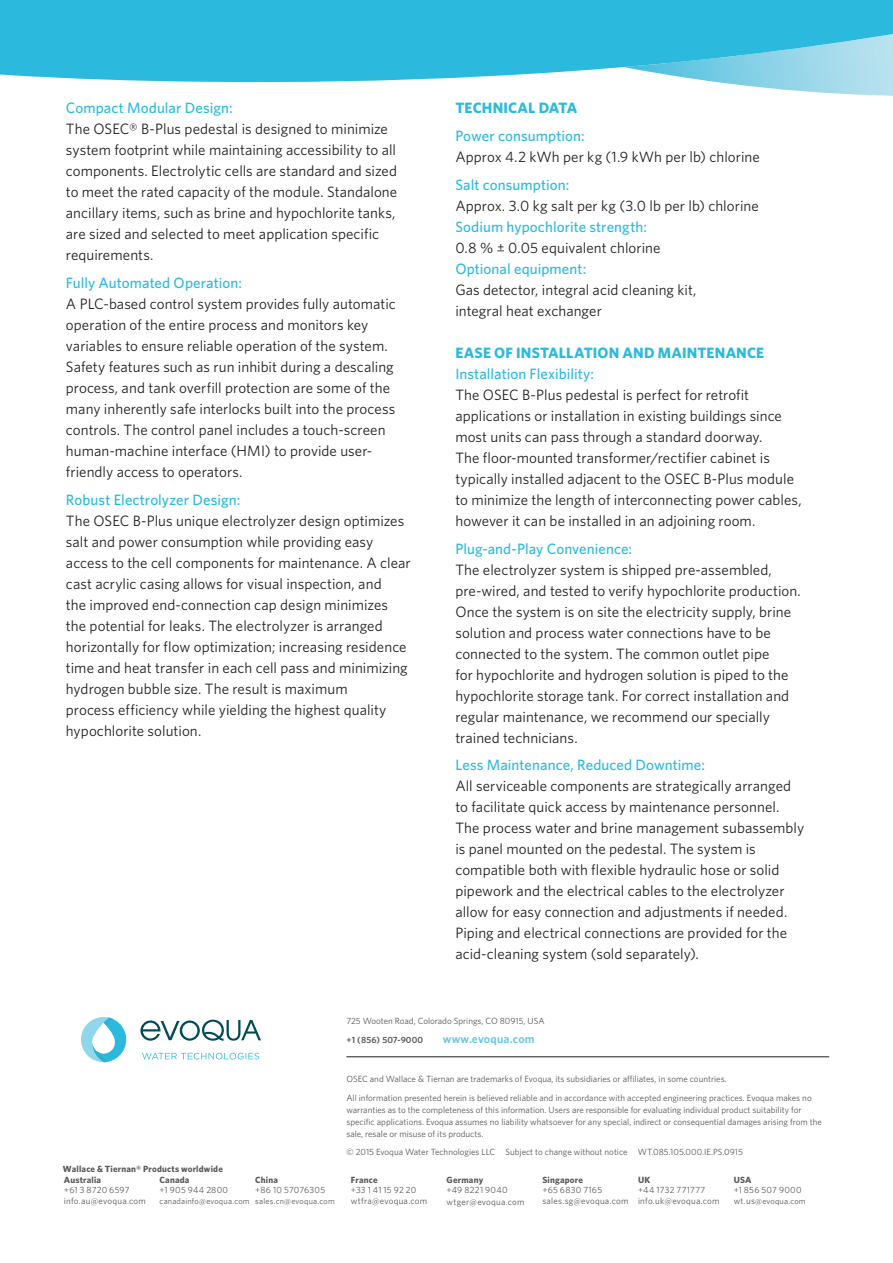
<style>
.page{position:relative;width:893px;height:1263px;background:#fff}
.page>*{position:absolute;margin:0;border:0;box-sizing:border-box;transform-origin:0 0}
.t1{font:15px/21px "Whitney";letter-spacing:.005em;color:#231f20}
.t2{font:500 15px "Whitney";letter-spacing:.005em;color:#2bbadd}
.t3{font:700 15px "Whitney";letter-spacing:.01em;color:#2bbadd}
.t4{font:600 12px "Whitney";letter-spacing:.015em;color:#66c5e2}
.t5{font:9px/12px "Whitney";color:#58595b}
.t6{font:9px/10.5px "Whitney";letter-spacing:.025em;color:#58595b}
.t7{font:700 9px "Whitney";letter-spacing:.025em;color:#58595b}
.t8{font:9px "Whitney";letter-spacing:.03em;color:#58595b}
.t9{font:9px/10.5px "Whitney";letter-spacing:.02em;color:#58595b}
.t10{font:600 9px "Whitney";letter-spacing:.015em;color:#58595b}
.t11{font:8.25px "Whitney";letter-spacing:.02em;color:#58595b}
.s1{font-size:9px}
</style>
<div class="page">
<svg style="left:140px;top:1020px;width:121px;height:21px"></svg>
<svg style="left:142px;top:1053px;width:117px;height:6px"></svg>
<svg style="left:81px;top:1017px;width:45px;height:45px"></svg>
<svg style="left:0;top:0;width:893px;height:96px;fill:#2bbadd"></svg>
<hr style="left:346px;top:1056px;width:483px;height:1px;background:#231f20">
<p class="t2" style="left:66px;top:98px;width:168px">Compact Modular Design:</p>
<p class="t1" style="left:66px;top:118px;width:333px">The OSEC® B-Plus pedestal is designed to minimize system footprint while maintaining accessibility to all components. Electrolytic cells are standard and sized to meet the rated capacity of the module. Standalone ancillary items, such as brine and hypochlorite tanks, are sized and selected to meet application specific requirements.</p>
<p class="t2" style="left:66px;top:273px;width:178px">Fully Automated Operation:</p>
<p class="t1" style="left:66px;top:293px;width:331px">A PLC-based control system provides fully automatic operation of the entire process and monitors key variables to ensure reliable operation of the system.<br>Safety features such as run inhibit during a descaling process, and tank overfill protection are some of the many inherently safe interlocks built into the process controls. The control panel includes a touch-screen human-machine interface (HMI) to provide user&shy;friendly access to operators.</p>
<p class="t2" style="left:66px;top:490px;width:176px">Robust Electrolyzer Design:</p>
<p class="t1" style="left:66px;top:510px;width:346px">The OSEC B-Plus unique electrolyzer design optimizes salt and power consumption while providing easy access to the cell components for maintenance. A clear cast acrylic casing allows for visual inspection, and<br>the improved end-connection cap design minimizes the potential for leaks. The electrolyzer is arranged horizontally for flow optimization; increasing residence time and heat transfer in each cell pass and minimizing hydrogen bubble size. The result is maximum<br>process efficiency while yielding the highest quality hypochlorite solution.</p>
<p class="t3" style="left:455px;top:98px;width:123px">TECHNICAL DATA</p>
<p class="t2" style="left:455px;top:126px;width:131px">Power consumption:</p>
<p class="t1" style="left:455px;top:146px;width:306px">Approx 4.2 kWh per kg (1.9 kWh per lb) chlorine</p>
<p class="t2" style="left:455px;top:175px;width:115px">Salt consumption:</p>
<p class="t1" style="left:455px;top:195px;width:305px">Approx. 3.0 kg salt per kg (3.0 lb per lb) chlorine</p>
<p class="t2" style="left:455px;top:217px;width:193px">Sodium hypochlorite strength:</p>
<p class="t1" style="left:455px;top:237px;width:207px">0.8 % ± 0.05 equivalent chlorine</p>
<p class="t2" style="left:455px;top:259px;width:132px">Optional equipment:</p>
<p class="t1" style="left:455px;top:279px;width:243px">Gas detector, integral acid cleaning kit, integral heat exchanger</p>
<p class="t3" style="left:455px;top:343px;width:310px">EASE OF INSTALLATION AND MAINTENANCE</p>
<p class="t2" style="left:455px;top:364px;width:140px">Installation Flexibility:</p>
<p class="t1" style="left:455px;top:384px;width:348px">The OSEC B-Plus pedestal is perfect for retrofit applications or installation in existing buildings since most units can pass through a standard doorway.<br>The floor-mounted transformer/rectifier cabinet is typically installed adjacent to the OSEC B-Plus module to minimize the length of interconnecting power cables, however it can be installed in an adjoining room.</p>
<p class="t2" style="left:455px;top:538px;width:178px">Plug-and-Play Convenience:</p>
<p class="t1" style="left:455px;top:559px;width:347px">The electrolyzer system is shipped pre-assembled, pre-wired, and tested to verify hypochlorite production.<br>Once the system is on site the electricity supply, brine solution and process water connections have to be connected to the system. The common outlet pipe<br>for hypochlorite and hydrogen solution is piped to the hypochlorite storage tank. For correct installation and regular maintenance, we recommend our specially trained technicians.</p>
<p class="t2" style="left:455px;top:755px;width:251px">Less Maintenance, Reduced Downtime:</p>
<p class="t1" style="left:455px;top:775px;width:350px">All serviceable components are strategically arranged to facilitate quick access by maintenance personnel.<br>The process water and brine management subassembly is panel mounted on the pedestal. The system is compatible both with flexible hydraulic hose or solid pipework and the electrical cables to the electrolyzer allow for easy connection and adjustments if needed.<br>Piping and electrical connections are provided for the acid-cleaning system (sold separately).</p>
<p class="t5" style="left:346px;top:1015px;width:200px">725 Wooten Road, Colorado Springs, CO 80915, USA</p>
<p class="t10" style="left:346px;top:1034px;width:78px">+1 (856) 507-9000</p>
<p class="t4" style="left:443px;top:1031px;width:93px">www.evoqua.com</p>
<p class="t5" style="left:346px;top:1069px;width:467px;line-height:18.8px">OSEC and Wallace &amp; Tiernan are trademarks of Evoqua, its subsidiaries or affiliates, in some countries.<br>All information presented herein is believed reliable and in accordance with accepted engineering practices. Evoqua makes no</p>
<p class="t5" style="left:346px;top:1103px;width:477px">warranties as to the completeness of this information. Users are responsible for evaluating individual product suitability for specific applications. Evoqua assumes no liability whatsoever for any special, indirect or consequential damages arising from the sale, resale or misuse of its products.</p>
<p class="t5" style="left:346px;top:1146px;width:398px">© 2015 Evoqua Water Technologies LLC Subject to change without notice WT.085.105.000.IE.PS.0915</p>
<p class="t7" style="left:63px;top:1163px;width:161px">Wallace &amp; Tiernan® Products worldwide</p>
<p class="t7" style="left:64px;top:1173px;width:39px">Australia</p>
<p class="t9" style="left:64px;top:1184px;width:83px">+61 3 8720 6597 info.au@evoqua.com</p>
<p class="t7" style="left:255px;top:1173px;width:24px">China</p>
<p class="t8" style="left:255px;top:1184px;width:71px">+86 10 57076305</p>
<p class="t11" style="left:255px;top:1195px;width:81px">sales.cn@evoqua.com</p>
<p class="t7" style="left:160px;top:1173px;width:31px">Canada</p>
<p class="t8" style="left:160px;top:1184px;width:70px">+1 905 944 2800</p>
<p class="t11" style="left:160px;top:1195px;width:92px">canadainfo@evoqua.com</p>
<p class="t7" style="left:351px;top:1173px;width:28px">France</p>
<p class="t6" style="left:351px;top:1184px;width:78px">+33 1 41 15 92 20 wtfra@evoqua.com</p>
<p class="t7" style="left:447px;top:1173px;width:38px">Germany</p>
<p class="t6" style="left:447px;top:1184px;width:79px;line-height:12px">+49 8221 9040 wtger@evoqua.com</p>
<p class="t7" style="left:542px;top:1173px;width:42px">Singapore</p>
<p class="t6" style="left:542px;top:1184px;width:88px">+65 6830 7165 sales.sg@evoqua.com</p>
<p class="t7" style="left:638px;top:1173px;width:14px">UK</p>
<p class="t6" style="left:638px;top:1184px;width:83px">+44 1732 771777 info.uk@evoqua.com</p>
<p class="t7" style="left:734px;top:1173px;width:19px">USA</p>
<p class="t8" style="left:734px;top:1184px;width:69px">+1 856 507 9000</p>
<p class="t11" style="left:734px;top:1195px;width:74px"><span class="s1">wt.us</span>@evoqua.com</p>
</div>
